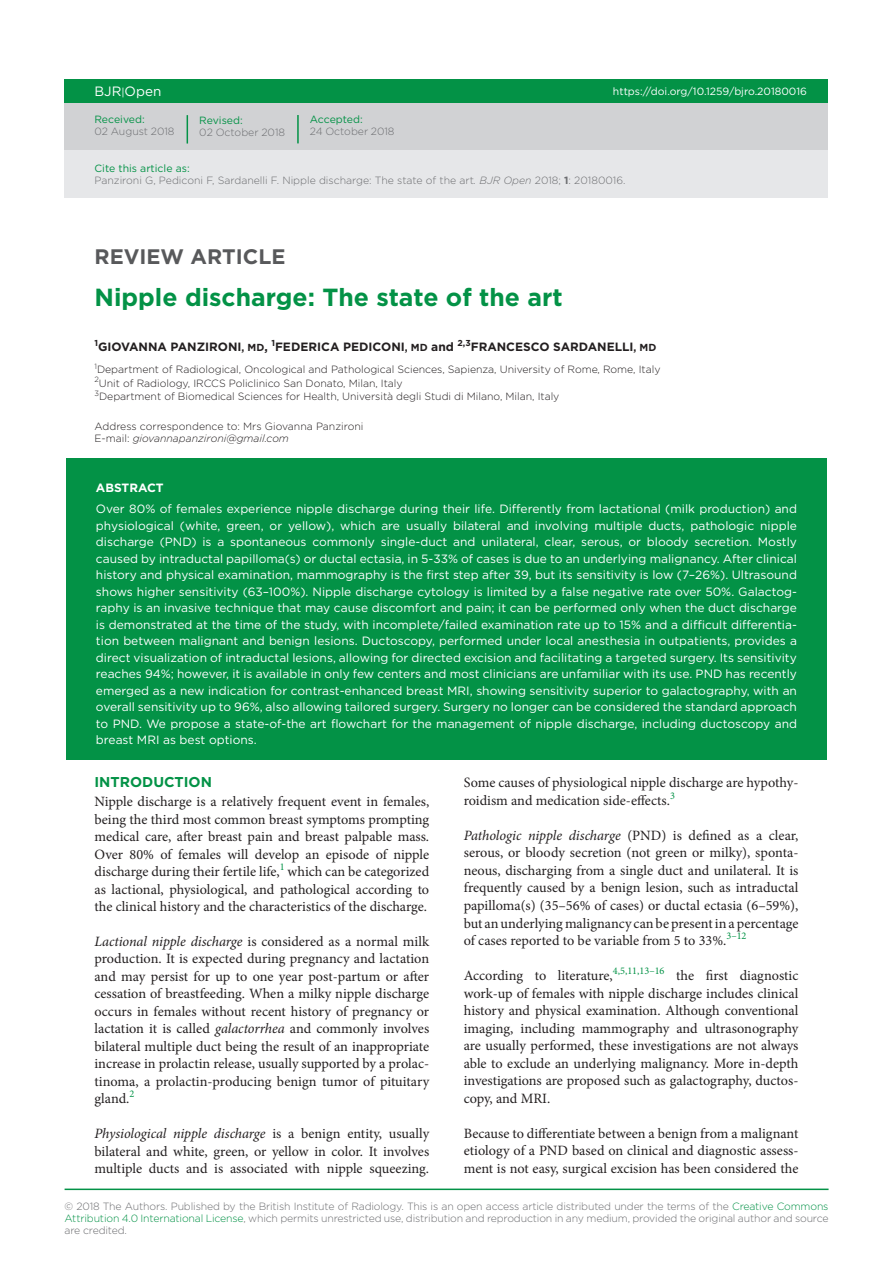
<style>
.page{position:relative;width:893px;height:1263px;background:#fff}
.page>*{position:absolute;margin:0;border:0;box-sizing:border-box;transform-origin:0 0}
.t1{font:700 24.75px "Gotham";color:#039246}
.t2{font:700 21px "Gotham";color:#58595b}
.t3{font:14.25px/17.5px "Minion Pro";color:#231f20;text-align:justify}
.t4{font:700 14.25px "Gotham";color:#039246}
.t5{font:13.5px "Gotham";color:#fff}
.t6{font:12px/16.5px "Gotham";color:#fff;text-align:justify}
.t7{font:700 12px "Gotham";color:#231f20}
.t8{font:700 12px "Gotham";color:#fff}
.t9{font:300 10.5px/12px "Gotham";letter-spacing:-.005em;color:#6c6d70;text-align:justify}
.t10{font:300 10.5px/13.5px "Gotham";letter-spacing:-.005em;color:#231f20}
.t11{font:10.5px "Gotham";color:#fff}
.t12{font:10.5px "Gotham";color:#039246}
.s1{font-size:10.5px}
.s2{font-weight:400;color:#039246}
.s3{font-style:italic}
.s4{font-weight:700}
.s5{font-size:10.2px}
.s6{color:#039246}
</style>
<div class="page">
<div style="left:64px;top:79px;width:764px;height:24px;background:#039246"></div>
<hr style="left:65px;top:1188px;width:763px;height:2px;background:#039246">
<div style="left:64px;top:103px;width:764px;height:47px;background:#d1d2d4"></div>
<div style="left:64px;top:150px;width:764px;height:48px;background:#e6e7e9"></div>
<hr style="left:297px;top:115px;width:2px;height:28px;background:#039246">
<svg style="left:187px;top:115px;width:1px;height:29px"></svg>
<div style="left:66px;top:459px;width:761px;height:301px;background:#039246"></div>
<p class="t5" style="left:94px;top:82px;width:68px">BJR<span class="s1">|</span>Open</p>
<p class="t12" style="left:94px;top:113px;width:52px">Received:</p>
<p class="t9" style="left:94px;top:125px;width:82px">02 August 2018</p>
<p class="t12" style="left:199px;top:113px;width:45px">Revised:</p>
<p class="t9" style="left:199px;top:125px;width:87px">02 October 2018</p>
<p class="t12" style="left:310px;top:113px;width:54px">Accepted:</p>
<p class="t9" style="left:310px;top:125px;width:86px">24 October 2018</p>
<p class="t11" style="left:613px;top:85px;width:195px">https://doi.org/10.1259/bjro.20180016</p>
<p class="t9" style="left:94px;top:162px;width:533px"><span class="s2">Cite this article as:<br></span>Panzironi G, Pediconi F, Sardanelli F. Nipple discharge: The state of the art<span class="s3">. BJR Open</span> 201 ; <span class="s4">1</span>: 20180016.</p>
<p class="t9" style="left:552px;top:174px;width:8px">8</p>
<h2 class="t2" style="left:94px;top:242px;width:192px">REVIEW ARTICLE</h2>
<h1 class="t1" style="left:94px;top:280px;width:470px">NIPPLE DISCHARGE: THE STATE OF THE ART</h1>
<p class="t7" style="left:94px;top:338px;width:45px"><sup>1</sup>GIOVANNA</p>
<p class="t7" style="left:171px;top:338px;width:318px">PANZIRON I<span class="s5">, MD</span>, <sup>1</sup>FEDERICA PEDICON I<span class="s5">, MD</span> AND <sup>2,3</sup>FRAN</p>
<p class="t7" style="left:506px;top:338px;width:57px">CESCO SARDAN</p>
<p class="t7" style="left:607px;top:338px;width:51px">ELLI<span class="s5">, MD</span></p>
<p class="t10" style="left:94px;top:362px;width:567px"><sup>1</sup>Department of Radiological, Oncological and Pathological Sciences, Sapienza, University of Rome, Rome, Italy<br><sup>2</sup>Unit of Radiology, IRCCS Policlinico San Donato, Milan, Italy<br><sup>3</sup>Department of Biomedical Sciences for Health, Università degli Studi di Milano, Milan, Italy</p>
<p class="t10" style="left:94px;top:420px;width:270px;line-height:12px">Address correspondence to: Mrs Giovanna Panzironi<br>E-mail: <span class="s3">giovannapanzironi@gmail.com</span></p>
<p class="t8" style="left:96px;top:480px;width:69px">A BSTRACT</p>
<p class="t6" style="left:96px;top:501px;width:702px">Over 80% of females experience nipple discharge during their life. Differently from lactational (milk production) and physiological (white, green, or yellow), which are usually bilateral and involving multiple ducts, pathologic nipple discharge (PND) is a spontaneous commonly single-duct and unilateral, clear, serous, or bloody secretion. Mostly caused by intraductal papilloma(s) or ductal ectasia, in 5-33% of cases is due to an underlying malignancy. After clinical history and physical examination, mammography is the first step after 39, but its sensitivity is low (7–26%). Ultrasound shows higher sensitivity (63–100%). Nipple discharge cytology is limited by a false negative rate over 50%. Galactog&shy;raphy is an invasive technique that may cause discomfort and pain; it can be performed only when the duct discharge is demonstrated at the time of the study, with incomplete/failed examination rate up to 15% and a difficult differentia&shy;tion between malignant and benign lesions. Ductoscopy, performed under local anesthesia in outpatients, provides a direct visualization of intraductal lesions, allowing for directed excision and facilitating a targeted surgery. Its sensitivity reaches 94%; however, it is available in only few centers and most clinicians are unfamiliar with its use. PND has recently emerged as a new indication for contrast-enhanced breast MRI, showing sensitivity superior to galactography, with an overall sensitivity up to 96%, also allowing tailored surgery. Surgery no longer can be considered the standard approach to PND. We propose a state-of-the art flowchart for the management of nipple discharge, including ductoscopy and breast MRI as best options.</p>
<p class="t4" style="left:94px;top:773px;width:117px">INTRODUCTION</p>
<p class="t3" style="left:94px;top:793px;width:336px">Nipple discharge is a relatively frequent event in females, being the third most common breast symptoms prompting medical care, after breast pain and breast palpable mass.<br>Over 80% of females will develop an episode of nipple discharge during their fertile life,<sup>1</sup> which can be categorized as lactional, physiological, and pathological according to the clinical history and the characteristics of the discharge.</p>
<p class="t3" style="left:94px;top:932px;width:336px"><span class="s3">Lactional nipple discharge</span> is considered as a normal milk production. It is expected during pregnancy and lactation and may persist for up to one year post-partum or after cessation of breastfeeding. When a milky nipple discharge occurs in females without recent history of pregnancy or lactation it is called <span class="s3">galactorrhea</span> and commonly involves bilateral multiple duct being the result of an inappropriate increase in prolactin release, usually supported by a prolac&shy;tinoma, a prolactin-producing benign tumor of pituitary gland.<sup>2</sup></p>
<p class="t3" style="left:94px;top:1125px;width:336px"><span class="s3">Physiological nipple discharge</span> is a benign entity, usually bilateral and white, green, or yellow in color. It involves multiple ducts and is associated with nipple squeezing.</p>
<p class="t3" style="left:464px;top:774px;width:336px">Some causes of physiological nipple discharge are hypothy&shy;roidism and medication side-effects.<sup>3</sup></p>
<p class="t3" style="left:464px;top:826px;width:336px"><span class="s3">Pathologic nipple discharge</span> (PND) is defined as a clear, serous, or bloody secretion (not green or milky), sponta&shy;neous, discharging from a single duct and unilateral. It is frequently caused by a benign lesion, such as intraductal papilloma(s) (35–56% of cases) or ductal ectasia (6–59%), but an underlying malignancy can be present in a percentage of cases reported to be variable from 5 to 33%.<sup>3–12</sup></p>
<p class="t3" style="left:464px;top:967px;width:336px">According to literature,<sup>4,5,11,13–16</sup> the first diagnostic work-up of females with nipple discharge includes clinical history and physical examination. Although conventional imaging, including mammography and ultrasonography are usually performed, these investigations are not always able to exclude an underlying malignancy. More in-depth investigations are proposed such as galactography, ductos&shy;copy, and MRI.</p>
<p class="t3" style="left:464px;top:1124px;width:336px">Because to differentiate between a benign from a malignant etiology of a PND based on clinical and diagnostic assess&shy;ment is not easy, surgical excision has been considered the</p>
<p class="t9" style="left:64px;top:1200px;width:765px">© 2018 The Authors. Published by the British Institute of Radiology. This is an open access article distributed under the terms of the <span class="s6">Creative Commons Attribution 4.0 International License</span>, which permits unrestricted use, distribution and reproduction in any medium, provided the original author and source are credited.</p>
</div>
